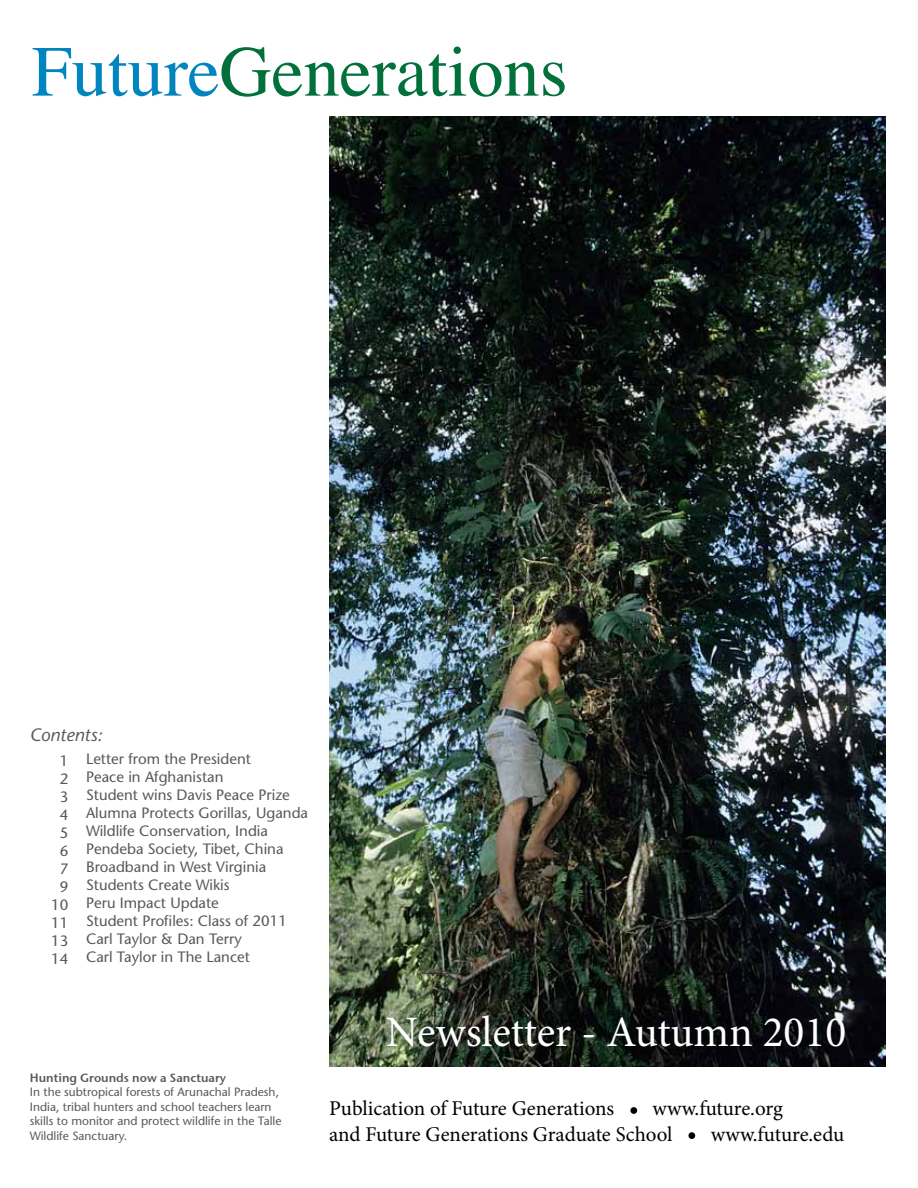
<style>
.page{position:relative;width:918px;height:1188px;background:#fff}
.page>*{position:absolute;margin:0;border:0;box-sizing:border-box;transform-origin:0 0}
.t1{font:72px "Times";color:#01703b}
.t2{font:43.5px "Minion Pro";color:#fff}
.t3{font:21px/25.2px "Minion Pro";letter-spacing:-.005em;color:#000}
.t4{font:italic 500 18px "Stone Sans Std";color:#58595b}
.t5{font:500 15px/18px "Stone Sans Std";color:#58595b}
.t6{font:500 12px/14.4px "Stone Sans Std";color:#58595b}
.t7{font:12px "Stone Sans Sem ITCTT Semi";color:#58595b}
.s1{color:#0085bf}
</style>
<div class="page">
<img style="left:330px;top:117px;width:555px;height:949px">
<div style="left:630px;top:1107px;width:7px;height:7px;background:#000;border-radius:50%"></div>
<div style="left:688px;top:1132px;width:7px;height:7px;background:#000;border-radius:50%"></div>
<h1 class="t1" style="left:32px;top:4px;width:537px"><span class="s1">Future</span>Generations</h1>
<p class="t4" style="left:30px;top:724px;width:74px">Contents:</p>
<p class="t5" style="left:51px;top:751px;width:19px;text-align:center">1<br>2<br>3<br>4<br>5<br>6<br>7<br>9<br>10<br>11<br>13<br>14</p>
<p class="t5" style="left:86px;top:750px;width:224px">Letter from the President<br>Peace in Afghanistan<br>Student wins Davis Peace Prize<br>Alumna Protects Gorillas, Uganda<br>Wildlife Conservation, India<br>Pendeba Society, Tibet, China<br>Broadband in West Virginia<br>Students Create Wikis<br>Peru Impact Update<br>Student Profiles: Class of 2011<br>Carl Taylor &amp; Dan Terry<br>Carl Taylor in The Lancet</p>
<p class="t7" style="left:30px;top:1068px;width:198px">Hunting Grounds now a Sanctuary</p>
<p class="t6" style="left:30px;top:1085px;width:253px">In the subtropical forests of Arunachal Pradesh, India, tribal hunters and school teachers learn skills to monitor and protect wildlife in the Talle Wildlife Sanctuary.</p>
<h2 class="t2" style="left:386px;top:1003px;width:462px">Newsletter - Autumn 2010</h2>
<h3 class="t3" style="left:329px;top:1096px;width:455px;text-indent:323px">www.future.org and Future Generations Graduate School</h3>
<h3 class="t3" style="left:329px;top:1096px;width:287px">Publication of Future Generations</h3>
<h3 class="t3" style="left:711px;top:1121px;width:135px">www.future.edu</h3>
</div>
